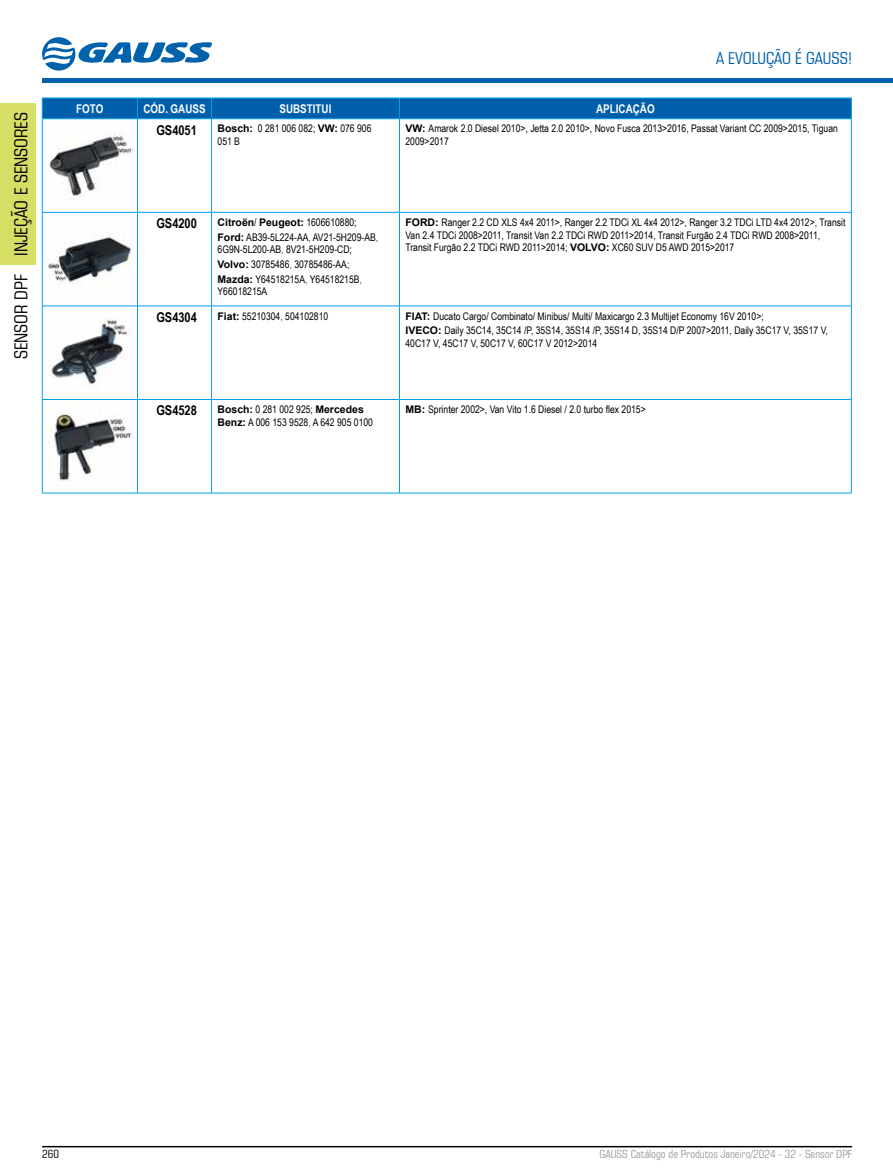
<style>
.page{position:relative;width:893px;height:1174px;background:#fff}
.page>*{position:absolute;margin:0;border:0;box-sizing:border-box;transform-origin:0 0}
.t1{font:condensed 18px "Square 721 BT";color:#000}
.t2{font:condensed 16.5px "Square 721 BT";color:#005faa}
.t3{font:700 13.5px "Arial Narrow";color:#000}
.t4{font:700 12px "Arial Narrow";color:#fff}
.t5{font:condensed 11.25px "Square 721 BT";color:#9d9d9c}
.t6{font:condensed 11.25px "Square 721 BT";color:#000}
.t7{font:10.5px/12.6px "Arial Narrow";color:#000}
.t8{font:700 10.5px "Arial";color:#000}
.s1{font-family:"Arial";font-weight:700}
.s2{font-family:"Arial Narrow";font-weight:400}
.s3{color:#0061ad}
</style>
<div class="page">
<hr style="left:42px;top:1145px;width:810px;height:2px;background:#000">
<div style="left:0;top:103px;width:36px;height:162px;background:#d6de65"></div>
<svg style="left:42px;top:37px;width:170px;height:34px"></svg>
<hr style="left:42px;top:79px;width:851px;height:4px;background:#0061ad">
<div style="left:42px;top:98px;width:810px;height:20px;background:#005faa"></div>
<hr style="left:42px;top:118px;width:95px;height:1px;background:#009fe3">
<hr style="left:42px;top:119px;width:1px;height:93px;background:#009fe3">
<hr style="left:137px;top:118px;width:75px;height:1px;background:#009fe3">
<hr style="left:137px;top:119px;width:1px;height:93px;background:#009fe3">
<hr style="left:212px;top:118px;width:187px;height:1px;background:#009fe3">
<hr style="left:211px;top:119px;width:1px;height:93px;background:#009fe3">
<hr style="left:399px;top:118px;width:453px;height:1px;background:#009fe3">
<hr style="left:399px;top:119px;width:1px;height:93px;background:#009fe3">
<hr style="left:851px;top:119px;width:1px;height:93px;background:#009fe3">
<hr style="left:42px;top:212px;width:95px;height:1px;background:#009fe3">
<hr style="left:42px;top:212px;width:1px;height:94px;background:#009fe3">
<hr style="left:137px;top:212px;width:75px;height:1px;background:#009fe3">
<hr style="left:137px;top:212px;width:1px;height:94px;background:#009fe3">
<hr style="left:212px;top:212px;width:187px;height:1px;background:#009fe3">
<hr style="left:211px;top:212px;width:1px;height:94px;background:#009fe3">
<hr style="left:399px;top:212px;width:453px;height:1px;background:#009fe3">
<hr style="left:399px;top:212px;width:1px;height:94px;background:#009fe3">
<hr style="left:851px;top:212px;width:1px;height:94px;background:#009fe3">
<hr style="left:42px;top:306px;width:95px;height:1px;background:#009fe3">
<hr style="left:42px;top:306px;width:1px;height:93px;background:#009fe3">
<hr style="left:137px;top:306px;width:75px;height:1px;background:#009fe3">
<hr style="left:137px;top:306px;width:1px;height:93px;background:#009fe3">
<hr style="left:212px;top:306px;width:187px;height:1px;background:#009fe3">
<hr style="left:211px;top:306px;width:1px;height:93px;background:#009fe3">
<hr style="left:399px;top:306px;width:453px;height:1px;background:#009fe3">
<hr style="left:399px;top:306px;width:1px;height:93px;background:#009fe3">
<hr style="left:851px;top:306px;width:1px;height:93px;background:#009fe3">
<hr style="left:42px;top:399px;width:95px;height:1px;background:#009fe3">
<hr style="left:42px;top:400px;width:1px;height:93px;background:#009fe3">
<hr style="left:137px;top:399px;width:75px;height:1px;background:#009fe3">
<hr style="left:137px;top:400px;width:1px;height:93px;background:#009fe3">
<hr style="left:212px;top:399px;width:187px;height:1px;background:#009fe3">
<hr style="left:211px;top:400px;width:1px;height:93px;background:#009fe3">
<hr style="left:399px;top:399px;width:453px;height:1px;background:#009fe3">
<hr style="left:399px;top:400px;width:1px;height:93px;background:#009fe3">
<hr style="left:851px;top:400px;width:1px;height:93px;background:#009fe3">
<hr style="left:42px;top:493px;width:95px;height:1px;background:#009fe3">
<hr style="left:137px;top:493px;width:75px;height:1px;background:#009fe3">
<hr style="left:212px;top:493px;width:187px;height:1px;background:#009fe3">
<hr style="left:399px;top:493px;width:453px;height:1px;background:#009fe3">
<img style="left:49px;top:133px;width:84px;height:66px">
<img style="left:48px;top:237px;width:84px;height:49px">
<img style="left:50px;top:318px;width:82px;height:69px">
<img style="left:48px;top:403px;width:85px;height:78px">
<h1 class="t1" style="left:10px;top:256px;width:145px;rotate:-90deg">INJEÇÃO E SENSORES</h1>
<h1 class="t1" style="left:10px;top:359px;width:86px;rotate:-90deg">SENSOR DPF</h1>
<h2 class="t2" style="left:716px;top:48px;width:138px">A EVOLUÇÃO É GAUSS!</h2>
<p class="t4" style="left:76px;top:99px;width:29px">FOTO</p>
<p class="t4" style="left:143px;top:99px;width:64px">CÓD. GAUSS</p>
<p class="t4" style="left:280px;top:99px;width:53px">SUBSTITUI</p>
<p class="t4" style="left:596px;top:99px;width:60px">APLICAÇÃO</p>
<p class="t3" style="left:156px;top:120px;width:42px">GS4051</p>
<p class="t7" style="left:218px;top:122px;width:155px"><span class="s1">Bosch:</span> 0 281 006 082; <span class="s1">VW:</span> 076 906<br>051 B</p>
<p class="t7" style="left:405px;top:122px;width:434px"><span class="s1">VW:</span> Amarok 2.0 Diesel 2010&gt;, Jetta 2.0 2010&gt;, Novo Fusca 2013&gt;2016, Passat Variant CC 2009&gt;2015, Tiguan<br>2009&gt;2017</p>
<p class="t3" style="left:156px;top:213px;width:42px">GS4200</p>
<p class="t8" style="left:218px;top:215px;width:141px">Citroën<span class="s2">/</span> Peugeot: <span class="s2">1606610880;</span></p>
<p class="t7" style="left:218px;top:230px;width:162px"><span class="s1">Ford:</span> AB39-5L224-AA<span class="s3">,</span> AV21-5H209-AB<span class="s3">,<br></span>6G9N-5L200-AB<span class="s3">,</span> 8V21-5H209-CD;</p>
<p class="t7" style="left:218px;top:257px;width:146px;line-height:14.7px"><span class="s1">Volvo:</span> 30785486<span class="s3">,</span> 30785486-AA;<br><span class="s1">Mazda:</span> Y64518215A<span class="s3">,</span> Y64518215B<span class="s3">,</span></p>
<p class="t7" style="left:218px;top:285px;width:51px">Y66018215A</p>
<p class="t7" style="left:405px;top:216px;width:441px"><span class="s1">FORD:</span> Ranger 2.2 CD XLS 4x4 2011&gt;, Ranger 2.2 TDCi XL 4x4 2012&gt;, Ranger 3.2 TDCi LTD 4x4 2012&gt;, Transit<br>Van 2.4 TDCi 2008&gt;2011, Transit Van 2.2 TDCi RWD 2011&gt;2014, Transit Furgão 2.4 TDCi RWD 2008&gt;2011,<br>Transit Furgão 2.2 TDCi RWD 2011&gt;2014; <span class="s1">VOLVO:</span> XC60 SUV D5 AWD 2015&gt;2017</p>
<p class="t3" style="left:156px;top:307px;width:42px">GS4304</p>
<p class="t7" style="left:218px;top:309px;width:112px"><span class="s1">Fiat:</span> 55210304<span class="s3">,</span> 504102810</p>
<p class="t7" style="left:405px;top:308px;width:424px;line-height:14.7px"><span class="s1">FIAT:</span> Ducato Cargo/ Combinato/ Minibus/ Multi/ Maxicargo 2.3 Multijet Economy 16V 2010&gt;;<br><span class="s1">IVECO:</span> Daily 35C14, 35C14 /P, 35S14, 35S14 /P, 35S14 D, 35S14 D/P 2007&gt;2011, Daily 35C17 V, 35S17 V,</p>
<p class="t7" style="left:405px;top:336px;width:193px">40C17 V, 45C17 V, 50C17 V, 60C17 V 2012&gt;2014</p>
<p class="t3" style="left:156px;top:400px;width:42px">GS4528</p>
<p class="t8" style="left:218px;top:402px;width:148px">Bosch: <span class="s2">0 281 002 925;</span> Mercedes</p>
<p class="t7" style="left:218px;top:415px;width:157px"><span class="s1">Benz:</span> A 006 153 9528<span class="s3">,</span> A 642 905 0100</p>
<p class="t7" style="left:405px;top:403px;width:242px"><span class="s1">MB:</span> Sprinter 2002&gt;, Van Vito 1.6 Diesel / 2.0 turbo flex 2015&gt;</p>
<p class="t6" style="left:42px;top:1147px;width:18px">260</p>
<p class="t5" style="left:599px;top:1147px;width:254px">GAUSS Catálogo de Produtos Janeiro/2024 - 32 - Sensor DPF</p>
</div>
